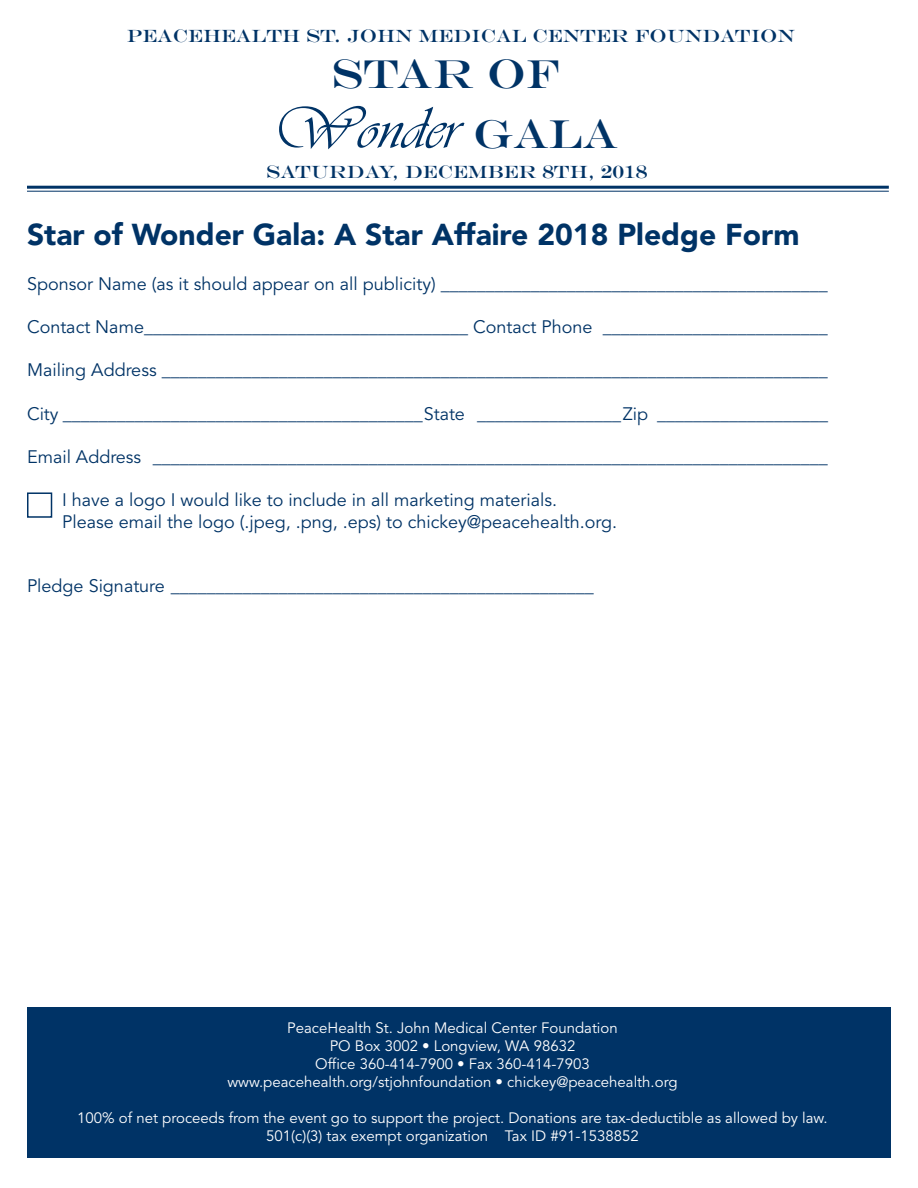
<style>
.page{position:relative;width:918px;height:1188px;background:#fff}
.page>*{position:absolute;margin:0;border:0;box-sizing:border-box;transform-origin:0 0}
.t1{font:61.5px "Vivaldii";color:#036}
.t2{font:40.95px "Engravers";color:#036}
.t3{font:900 30px "Avenir";color:#036}
.t4{font:18px "Avenir";color:#036}
.t5{font:18px "Engravers";color:#036}
.t6{font:15px/18px "Avenir";color:#fff;text-align:center}
.s1{font-family:"Engravers";font-size:40.95px}
</style>
<div class="page">
<div style="left:27px;top:1008px;width:864px;height:150px;background:#036"></div>
<hr style="left:27px;top:186px;width:862px;height:3px;background:#036">
<hr style="left:27px;top:191px;width:862px;height:1px;background:#036">
<div style="left:27px;top:492px;width:25px;height:26px;border:2px solid #036"></div>
<p class="t5" style="left:127px;top:25px;width:670px">PEACEHEALTH ST. JOHN MEDICAL CENTER FOUNDATION</p>
<h2 class="t2" style="left:331px;top:50px;width:230px">STAR OF</h2>
<h1 class="t1" style="left:273px;top:92px;width:347px">Wonder <span class="s1">GALA</span></h1>
<p class="t5" style="left:266px;top:161px;width:383px">SATURDAY, DECEMBER 8TH, 2018</p>
<p class="t3" style="left:27px;top:216px;width:774px">Star of Wonder Gala: A Star Affaire 2018 Pledge Form</p>
<p class="t4" style="left:27px;top:273px;width:802px">Sponsor Name (as it should appear on all publicity) ___________________________________________</p>
<p class="t4" style="left:27px;top:317px;width:802px">Contact Name____________________________________ Contact Phone _________________________</p>
<p class="t4" style="left:27px;top:360px;width:802px">Mailing Address __________________________________________________________________________</p>
<p class="t4" style="left:27px;top:403px;width:802px">City ________________________________________State ________________Zip ___________________</p>
<p class="t4" style="left:27px;top:446px;width:802px">Email Address ___________________________________________________________________________</p>
<p class="t4" style="left:62px;top:489px;width:497px">I have a logo I would like to include in all marketing materials.</p>
<p class="t4" style="left:62px;top:511px;width:557px">Please email the logo (.jpeg, .png, .eps) to chickey@peacehealth.org.</p>
<p class="t4" style="left:27px;top:576px;width:568px">Pledge Signature _______________________________________________</p>
<p class="t6" style="left:227px;top:1019px;width:452px">PeaceHealth St. John Medical Center Foundation<br>PO Box 3002 • Longview, WA 98632<br>Office 360-414-7900 • Fax 360-414-7903 www.peacehealth.org/stjohnfoundation • chickey@peacehealth.org</p>
<p class="t6" style="left:77px;top:1109px;width:752px">100% of net proceeds from the event go to support the project. Donations are tax-deductible as allowed by law.<br>501(c)(3) tax exempt organization Tax ID #91-1538852</p>
</div>
